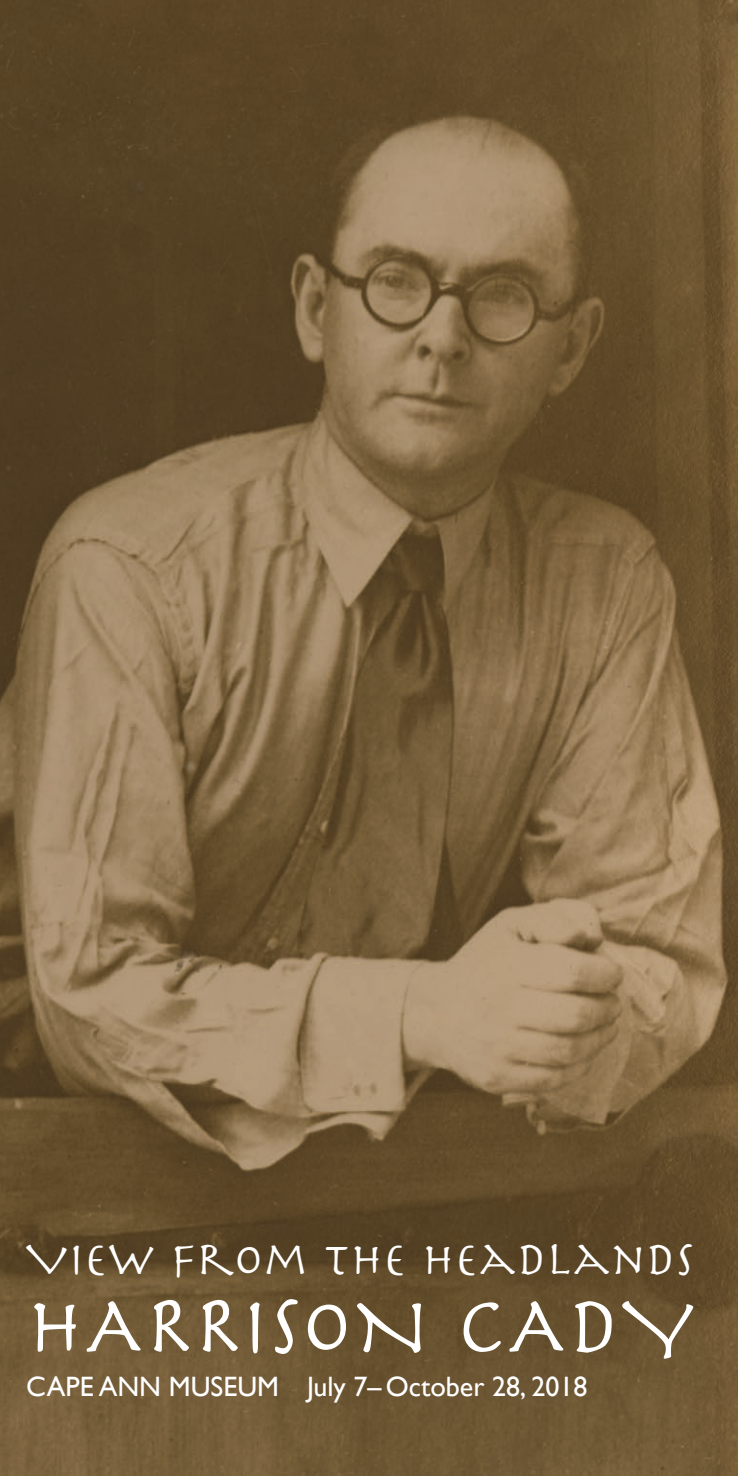
<style>
.page{position:relative;width:738px;height:1476px;background:#fff}
.page>*{position:absolute;margin:0;border:0;box-sizing:border-box;transform-origin:0 0}
.center_text{font:84px "Herculanum";letter-spacing:.01em;color:#fff}
.center_text-2{font:48px "Herculanum";letter-spacing:-.005em;color:#fff}
.t1{font:28px "Gill Sans";color:#fff}
</style>
<div class="page">
<img style="left:0;top:0;width:738px;height:1476px">
<p class="center_text-2" style="left:26px;top:1229px;width:669px">VIEW FROM THE HEADLANDS</p>
<p class="center_text" style="left:26px;top:1272px;width:669px">HARRISON CADY</p>
<p class="t1" style="left:26px;top:1370px;width:563px">CAPE ANN MUSEUM July 7– October 28, 2018</p>
</div>
